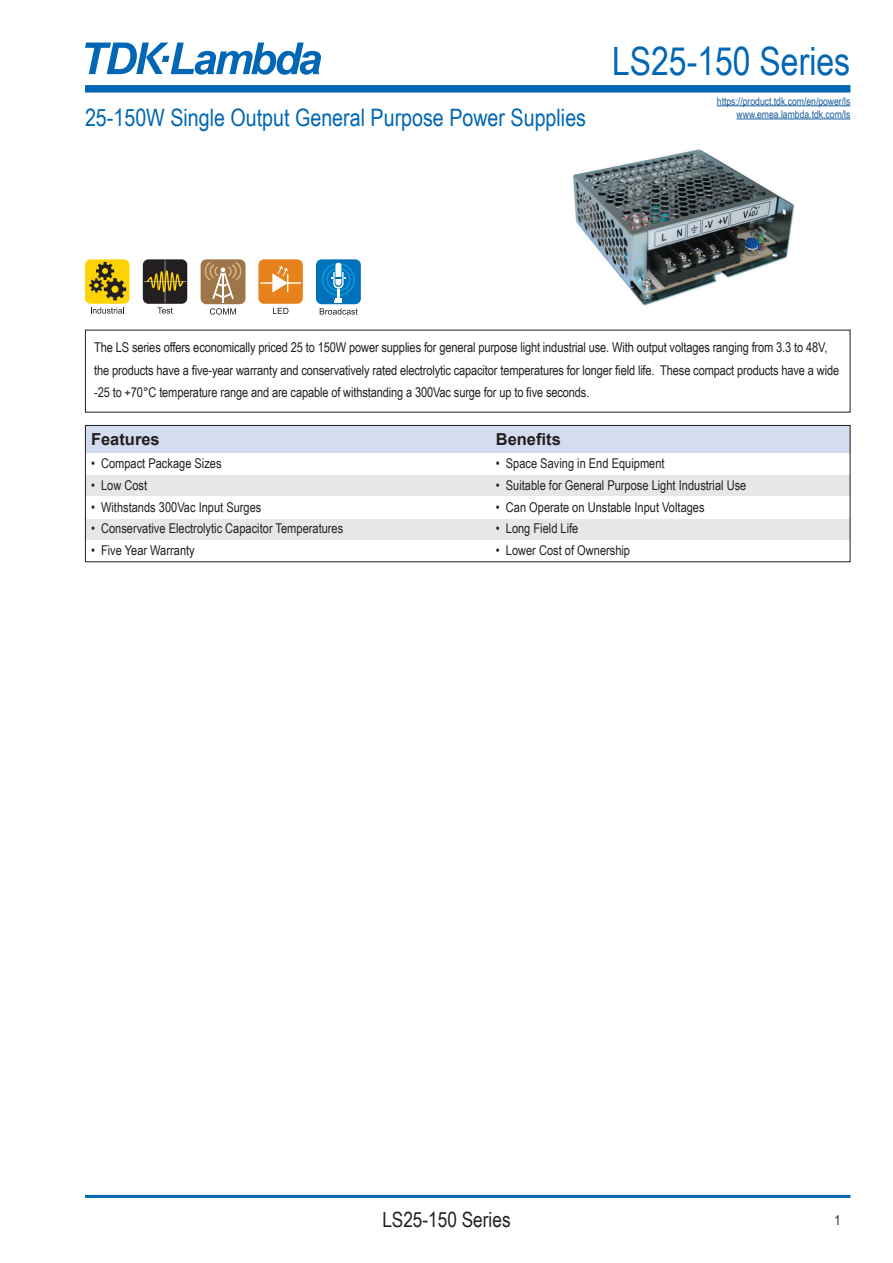
<style>
.page{position:relative;width:893px;height:1263px;background:#fff}
.page>*{position:absolute;margin:0;border:0;box-sizing:border-box;transform-origin:0 0}
.t1{font:39px "Arial Narrow";color:#0166b3}
.t2{font:24px "Arial Narrow";color:#0166b3}
.t3{font:21px "Arial Narrow";color:#231f20}
.t4{font:700 16.5px "Arial";color:#231f20}
.t5{font:13.5px/22.5px "Arial Narrow";letter-spacing:-.01em;color:#231f20}
.t6{font:10.5px "Arial Narrow";color:#175d9e}
</style>
<div class="page">
<div style="left:85px;top:85px;width:765px;height:8px;background:#0166b3"></div>
<hr style="left:85px;top:1195px;width:765px;height:3px;background:#0166b3">
<svg style="left:85px;top:43px;width:236px;height:32px"></svg>
<div style="left:85px;top:475px;width:765px;height:21px;background:#e6e7e9"></div>
<div style="left:85px;top:520px;width:765px;height:20px;background:#e6e7e9"></div>
<div style="left:85px;top:425px;width:765px;height:28px;background:#d4ddef"></div>
<div style="left:85px;top:425px;width:765px;height:137px;border:1px solid #231f20"></div>
<hr style="left:717px;top:105px;width:133px;height:1px;background:#175d9e">
<hr style="left:736px;top:119px;width:114px;height:1px;background:#175d9e">
<svg style="left:91px;top:307px;width:33px;height:7px"></svg>
<div style="left:85px;top:259px;width:44px;height:45px;background:#fed304;border-radius:6px"></div>
<svg style="left:89px;top:262px;width:37px;height:38px"></svg>
<div style="left:143px;top:259px;width:44px;height:45px;background:#231f20;border-radius:6px"></div>
<hr style="left:165px;top:261px;width:1px;height:41px;background:#8a8f9d">
<hr style="left:144px;top:281px;width:42px;height:1px;background:#8a8f9d">
<svg style="left:146px;top:270px;width:38px;height:23px"></svg>
<svg style="left:157px;top:307px;width:16px;height:7px"></svg>
<div style="left:258px;top:259px;width:45px;height:45px;background:#e6811b;border-radius:6px"></div>
<svg style="left:261px;top:266px;width:39px;height:27px"></svg>
<svg style="left:273px;top:308px;width:15px;height:6px"></svg>
<svg style="left:210px;top:308px;width:26px;height:7px"></svg>
<div style="left:201px;top:259px;width:44px;height:45px;background:#9e7449;border-radius:6px"></div>
<hr style="left:222px;top:270px;width:2px;height:32px;background:#fff">
<svg style="left:204px;top:262px;width:38px;height:37px"></svg>
<div style="left:316px;top:259px;width:45px;height:45px;background:#0072bc;border-radius:6px"></div>
<svg style="left:320px;top:263px;width:38px;height:52px"></svg>
<img style="left:573px;top:149px;width:221px;height:157px">
<p class="t2" style="left:85px;top:100px;width:503px">25-150W Single Output General Purpose Power Supplies</p>
<p class="t1" style="left:612px;top:32px;width:240px">LS25-150 Series</p>
<p class="t6" style="left:717px;top:93px;width:135px">https://product.tdk.com/en/power/ls</p>
<p class="t6" style="left:736px;top:106px;width:115px">www.emea.lambda.tdk.com/ls</p>
<p class="t5" style="left:94px;top:336px;width:735px">The LS series offers economically priced 25 to 150W power supplies for general purpose light industrial use. With output voltages ranging from 3.3 to 48V,</p>
<p class="t5" style="left:94px;top:358px;width:746px">the products have a five-year warranty and conservatively rated electrolytic capacitor temperatures for longer field life. These compact products have a wide -25 to +70°C temperature range and are capable of withstanding a 300Vac surge for up to five seconds.</p>
<p class="t4" style="left:91px;top:428px;width:70px">Features</p>
<p class="t4" style="left:496px;top:428px;width:67px">Benefits</p>
<p class="t5" style="left:91px;top:451px;width:132px">• Compact Package Sizes</p>
<p class="t5" style="left:91px;top:473px;width:58px">• Low Cost</p>
<p class="t5" style="left:91px;top:495px;width:172px">• Withstands 300Vac Input Surges</p>
<p class="t5" style="left:91px;top:517px;width:254px">• Conservative Electrolytic Capacitor Temperatures</p>
<p class="t5" style="left:91px;top:538px;width:105px">• Five Year Warranty</p>
<p class="t5" style="left:496px;top:451px;width:170px">• Space Saving in End Equipment</p>
<p class="t5" style="left:496px;top:473px;width:252px">• Suitable for General Purpose Light Industrial Use</p>
<p class="t5" style="left:496px;top:495px;width:210px">• Can Operate on Unstable Input Voltages</p>
<p class="t5" style="left:496px;top:517px;width:84px">• Long Field Life</p>
<p class="t5" style="left:496px;top:538px;width:136px">• Lower Cost of Ownership</p>
<p class="t3" style="left:382px;top:1204px;width:130px">LS25-150 Series</p>
<p class="t5" style="left:835px;top:1209px;width:8px">1</p>
</div>
